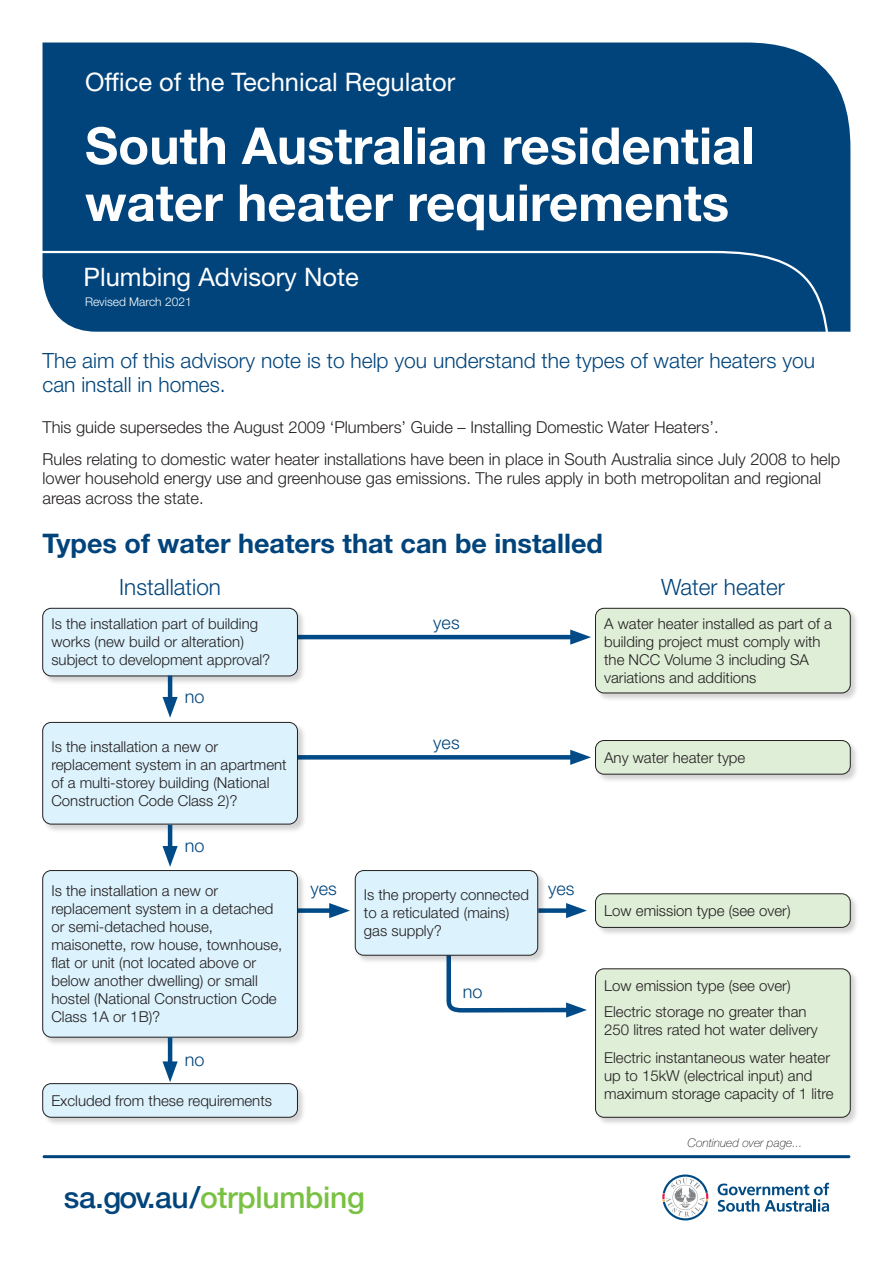
<style>
.page{position:relative;width:893px;height:1263px;background:#fff}
.page>*{position:absolute;margin:0;border:0;box-sizing:border-box;transform-origin:0 0}
.FS_-_Title_main_head{font:700 51px/57px "Helvetica Neue LT Std";color:#fff}
.t1{font:500 30px "Helvetica Neue LT Std";letter-spacing:-.01em;color:#79c142}
.FS_-_Subheading_1{font:700 27px "Helvetica Neue LT Std";color:#00447b}
.FS_-_Title_subheadin{font:25.5px "Helvetica Neue LT Std";color:#fff}
.FS_-_Subheading_2{font:300 22.5px "Helvetica Neue LT Std";color:#00447b}
.FS_-_Introduction{font:300 21px/24px "Helvetica Neue LT Std";color:#00447b}
.FS_-_Subheading_3{font:300 18px "Helvetica Neue LT Std";color:#00447b}
.FS_-_Body_copy{font:300 16.5px/19.5px "Helvetica Neue LT Std";color:#231f20}
.FS_-_Body_copy-2{font:300 15px/18px "Helvetica Neue LT Std";color:#231f20}
.FS_-_Continued_over{font:italic 100 12px "Helvetica Neue LT Std";color:#231f20}
.t2{font:300 12px "Helvetica Neue LT Std";color:#fff}
.s1{color:#00447b}
</style>
<div class="page">
<hr style="left:44px;top:1155px;width:805px;height:3px;background:#00447b">
<svg style="left:718px;top:1183px;width:111px;height:29px"></svg>
<svg style="left:662px;top:1174px;width:46px;height:46px"></svg>
<div style="left:43px;top:43px;width:807px;height:289px;background:#00447b"></div>
<svg style="left:42px;top:250px;width:790px;height:82px;background:#0a4b80"></svg>
<svg style="left:307px;top:755px;width:263px;height:4px"></svg>
<svg style="left:570px;top:750px;width:21px;height:15px"></svg>
<hr style="left:294px;top:635px;width:284px;height:4px;background:#004b87">
<svg style="left:570px;top:629px;width:21px;height:16px"></svg>
<div style="left:298px;top:908px;width:39px;height:5px;background:#004b87"></div>
<svg style="left:329px;top:903px;width:21px;height:15px"></svg>
<div style="left:538px;top:908px;width:36px;height:5px;background:#004b87"></div>
<svg style="left:566px;top:903px;width:21px;height:15px"></svg>
<div style="left:42px;top:608px;width:265px;height:77px;background:#231f20;opacity:.2"></div>
<div style="left:43px;top:608px;width:254px;height:68px;background:#dcf2fc;border-radius:9px"></div>
<div style="left:43px;top:608px;width:255px;height:68px;border:1px solid #231f20;border-radius:9px"></div>
<div style="left:42px;top:722px;width:265px;height:111px;background:#231f20;opacity:.2"></div>
<div style="left:43px;top:722px;width:254px;height:102px;background:#dcf2fc;border-radius:9px"></div>
<div style="left:43px;top:722px;width:255px;height:102px;border:1px solid #231f20;border-radius:9px"></div>
<div style="left:42px;top:870px;width:265px;height:176px;background:#231f20;opacity:.2"></div>
<div style="left:43px;top:870px;width:254px;height:167px;background:#dcf2fc;border-radius:9px"></div>
<div style="left:43px;top:870px;width:255px;height:167px;border:1px solid #231f20;border-radius:9px"></div>
<div style="left:595px;top:893px;width:264px;height:43px;background:#231f20;opacity:.2"></div>
<div style="left:595px;top:894px;width:255px;height:33px;background:#dfeed7;border-radius:9px"></div>
<div style="left:595px;top:893px;width:255px;height:34px;border:1px solid #231f20;border-radius:9px"></div>
<div style="left:595px;top:608px;width:264px;height:94px;background:#231f20;opacity:.2"></div>
<div style="left:595px;top:608px;width:255px;height:85px;background:#dfeed7;border-radius:9px"></div>
<div style="left:595px;top:608px;width:255px;height:85px;border:1px solid #231f20;border-radius:9px"></div>
<div style="left:595px;top:740px;width:264px;height:43px;background:#231f20;opacity:.2"></div>
<div style="left:595px;top:740px;width:255px;height:34px;background:#dfeed7;border-radius:9px"></div>
<div style="left:595px;top:740px;width:255px;height:34px;border:1px solid #231f20;border-radius:9px"></div>
<div style="left:595px;top:968px;width:264px;height:158px;background:#231f20;opacity:.2"></div>
<div style="left:595px;top:969px;width:255px;height:148px;background:#dfeed7;border-radius:9px"></div>
<div style="left:595px;top:969px;width:255px;height:148px;border:1px solid #231f20;border-radius:9px"></div>
<svg style="left:446px;top:964px;width:141px;height:53px"></svg>
<div style="left:355px;top:870px;width:192px;height:94px;background:#231f20;opacity:.2"></div>
<div style="left:355px;top:870px;width:183px;height:85px;background:#dcf2fc;border-radius:9px"></div>
<div style="left:355px;top:870px;width:183px;height:85px;border:1px solid #231f20;border-radius:9px"></div>
<div style="left:42px;top:1083px;width:265px;height:43px;background:#231f20;opacity:.2"></div>
<div style="left:43px;top:1083px;width:254px;height:34px;background:#dcf2fc;border-radius:9px"></div>
<div style="left:43px;top:1083px;width:255px;height:34px;border:1px solid #231f20;border-radius:9px"></div>
<hr style="left:168px;top:1037px;width:4px;height:33px;background:#004b87">
<svg style="left:162px;top:1061px;width:16px;height:21px"></svg>
<hr style="left:168px;top:825px;width:4px;height:29px;background:#004b87">
<svg style="left:162px;top:846px;width:16px;height:21px"></svg>
<hr style="left:168px;top:676px;width:4px;height:29px;background:#004b87">
<svg style="left:162px;top:697px;width:16px;height:21px"></svg>
<h3 class="FS_-_Title_subheadin" style="left:85px;top:66px;width:372px">Office of the Technical Regulator</h3>
<p class="FS_-_Title_main_head" style="left:85px;top:116px;width:671px">South Australian residential water heater requirements</p>
<p class="FS_-_Title_subheadin" style="left:84px;top:262px;width:277px">Plumbing Advisory Note</p>
<p class="t2" style="left:85px;top:295px;width:108px">Revised March 2021</p>
<p class="FS_-_Introduction" style="left:43px;top:348px;width:774px">The aim of this advisory note is to help you understand the types of water heaters you can install in homes.</p>
<p class="FS_-_Body_copy" style="left:43px;top:417px;width:678px">This guide supersedes the August 2009 ‘Plumbers’ Guide – Installing Domestic Water Heaters’.</p>
<p class="FS_-_Body_copy" style="left:43px;top:449px;width:799px">Rules relating to domestic water heater installations have been in place in South Australia since July 2008 to help lower household energy use and greenhouse gas emissions. The rules apply in both metropolitan and regional areas across the state.</p>
<p class="FS_-_Subheading_1" style="left:43px;top:527px;width:562px">Types of water heaters that can be installed</p>
<p class="FS_-_Subheading_2" style="left:119px;top:573px;width:103px">Installation</p>
<p class="FS_-_Subheading_2" style="left:661px;top:573px;width:125px">Water heater</p>
<p class="FS_-_Body_copy-2" style="left:51px;top:615px;width:220px">Is the installation part of building works (new build or alteration) subject to development approval?</p>
<p class="FS_-_Subheading_3" style="left:185px;top:686px;width:21px">no</p>
<p class="FS_-_Body_copy-2" style="left:51px;top:737px;width:237px">Is the installation a new or replacement system in an apartment of a multi-storey building (National<br>Construction Code Class 2)?</p>
<p class="FS_-_Subheading_3" style="left:185px;top:835px;width:21px">no</p>
<p class="FS_-_Body_copy-2" style="left:51px;top:881px;width:232px">Is the installation a new or replacement system in a detached or semi-detached house, maisonette, row house, townhouse, flat or unit (not located above or below another dwelling) or small hostel (National Construction Code<br>Class 1A or 1B)?</p>
<p class="FS_-_Subheading_3" style="left:185px;top:1049px;width:21px">no</p>
<p class="FS_-_Body_copy-2" style="left:51px;top:1091px;width:222px">Excluded from these requirements</p>
<p class="FS_-_Subheading_3" style="left:433px;top:611px;width:28px">yes</p>
<p class="FS_-_Subheading_3" style="left:433px;top:731px;width:28px">yes</p>
<p class="FS_-_Subheading_3" style="left:310px;top:877px;width:28px">yes</p>
<p class="FS_-_Subheading_3" style="left:548px;top:877px;width:28px">yes</p>
<p class="FS_-_Body_copy-2" style="left:364px;top:885px;width:167px">Is the property connected to a reticulated (mains) gas supply?</p>
<p class="FS_-_Subheading_3" style="left:463px;top:980px;width:21px">no</p>
<h2 class="t1" style="left:64px;top:1179px;width:303px"><span class="s1">sa.gov.au/</span>otrplumbing</h2>
<p class="FS_-_Body_copy-2" style="left:604px;top:614px;width:229px">A water heater installed as part of a building project must comply with the NCC Volume 3 including SA variations and additions</p>
<p class="FS_-_Body_copy-2" style="left:604px;top:748px;width:143px">Any water heater type</p>
<p class="FS_-_Body_copy-2" style="left:604px;top:901px;width:188px">Low emission type (see over)</p>
<p class="FS_-_Body_copy-2" style="left:604px;top:976px;width:188px">Low emission type (see over)</p>
<p class="FS_-_Body_copy-2" style="left:604px;top:1002px;width:215px">Electric storage no greater than<br>250 litres rated hot water delivery</p>
<p class="FS_-_Body_copy-2" style="left:604px;top:1048px;width:231px">Electric instantaneous water heater up to 15kW (electrical input) and maximum storage capacity of 1 litre</p>
<p class="FS_-_Continued_over" style="left:688px;top:1136px;width:116px">Continued over page...</p>
</div>
